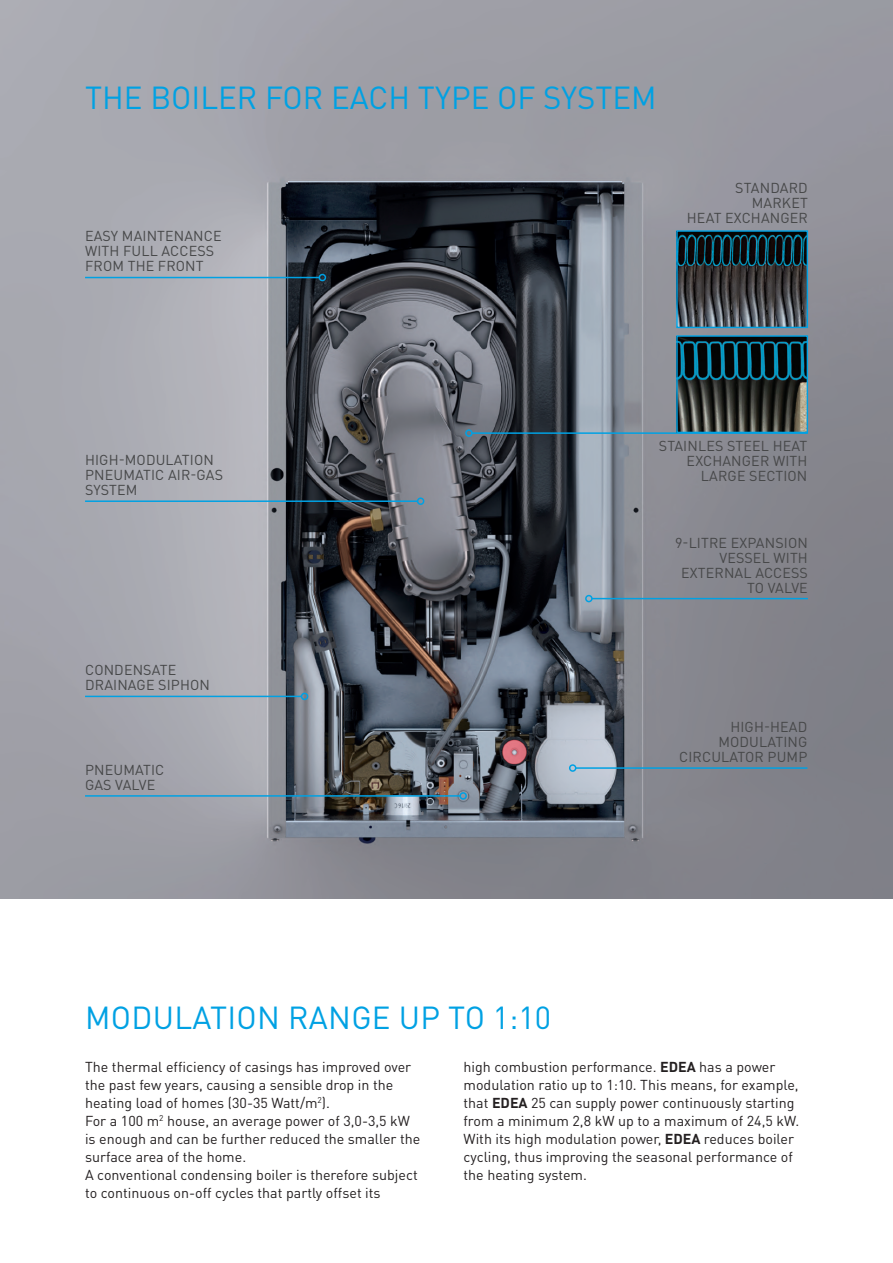
<style>
.page{position:relative;width:893px;height:1263px;background:#fff}
.page>*{position:absolute;margin:0;border:0;box-sizing:border-box;transform-origin:0 0}
.t1{font:31.5px "DIN Pro";color:#00a1e3}
.t2{font:14.25px/18px "DIN Pro";color:#231f20}
.t3{font:14.25px/15px "DIN Pro";letter-spacing:.01em;color:#464748}
.s1{font-weight:700}
</style>
<div class="page">
<img style="left:1px;top:0;width:892px;height:898px">
<img style="left:0;top:0;width:1px;height:1263px">
<hr style="left:592px;top:598px;width:216px;height:1px;background:#00a1e3">
<div style="left:585px;top:595px;width:8px;height:7px;border:2px solid #00a1e3;border-radius:50%"></div>
<hr style="left:472px;top:432px;width:336px;height:2px;background:#00a1e3">
<div style="left:465px;top:429px;width:8px;height:8px;border:2px solid #00a1e3;border-radius:50%"></div>
<img style="left:678px;top:337px;width:128px;height:94px">
<div style="left:676px;top:335px;width:132px;height:98px;border:1px solid #00a1e3"></div>
<img style="left:678px;top:232px;width:128px;height:94px">
<div style="left:676px;top:230px;width:132px;height:98px;border:1px solid #00a1e3"></div>
<hr style="left:85px;top:696px;width:217px;height:1px;background:#00a1e3">
<div style="left:301px;top:693px;width:7px;height:7px;border:2px solid #00a1e3;border-radius:50%"></div>
<hr style="left:576px;top:767px;width:231px;height:2px;background:#00a1e3">
<div style="left:569px;top:764px;width:7px;height:8px;border:2px solid #00a1e3;border-radius:50%"></div>
<hr style="left:85px;top:500px;width:333px;height:2px;background:#00a1e3">
<div style="left:417px;top:497px;width:7px;height:8px;border:2px solid #00a1e3;border-radius:50%"></div>
<hr style="left:85px;top:795px;width:375px;height:2px;background:#00a1e3">
<div style="left:459px;top:792px;width:8px;height:8px;border:2px solid #00a1e3;border-radius:50%"></div>
<hr style="left:85px;top:277px;width:234px;height:1px;background:#00a1e3">
<div style="left:319px;top:274px;width:7px;height:7px;border:2px solid #00a1e3;border-radius:50%"></div>
<h1 class="t1" style="left:85px;top:76px;width:573px">THE BOILER FOR EACH TYPE OF SYSTEM</h1>
<p class="t3" style="left:85px;top:228px;width:138px">EASY MAINTENANCE<br>WITH FULL ACCESS<br>FROM THE FRONT</p>
<p class="t3" style="left:687px;top:179px;width:122px;text-align:right">STANDARD<br>MARKET<br>HEAT EXCHANGER</p>
<p class="t3" style="left:85px;top:452px;width:139px">HIGH-MODULATION<br>PNEUMATIC AIR-GAS<br>SYSTEM</p>
<p class="t3" style="left:85px;top:662px;width:126px">CONDENSATE<br>DRAINAGE SIPHON</p>
<p class="t3" style="left:85px;top:762px;width:81px">PNEUMATIC<br>GAS VALVE</p>
<h1 class="t1" style="left:85px;top:996px;width:467px">MODULATION RANGE UP TO 1:10</h1>
<p class="t3" style="left:659px;top:438px;width:150px;text-align:right">STAINLES STEEL HEAT<br>EXCHANGER WITH<br>LARGE SECTION</p>
<p class="t3" style="left:675px;top:534px;width:134px;text-align:right">9-LITRE EXPANSION<br>VESSEL WITH<br>EXTERNAL ACCESS<br>TO VALVE</p>
<p class="t3" style="left:679px;top:718px;width:130px;text-align:right">HIGH-HEAD<br>MODULATING<br>CIRCULATOR PUMP</p>
<p class="t2" style="left:85px;top:1057px;width:337px">The thermal efficiency of casings has improved over the past few years, causing a sensible drop in the heating load of homes (30-35 Watt/m<sup>2</sup>).<br>For a 100 m<sup>2</sup> house, an average power of 3,0-3,5 kW is enough and can be further reduced the smaller the surface area of the home.<br>A conventional condensing boiler is therefore subject to continuous on-off cycles that partly offset its</p>
<p class="t2" style="left:463px;top:1057px;width:337px">high combustion performance. <span class="s1">EDEA</span> has a power modulation ratio up to 1:10. This means, for example, that <span class="s1">EDEA</span> 25 can supply power continuously starting from a minimum 2,8 kW up to a maximum of 24,5 kW.<br>With its high modulation power, <span class="s1">EDEA</span> reduces boiler cycling, thus improving the seasonal performance of the heating system.</p>
</div>
